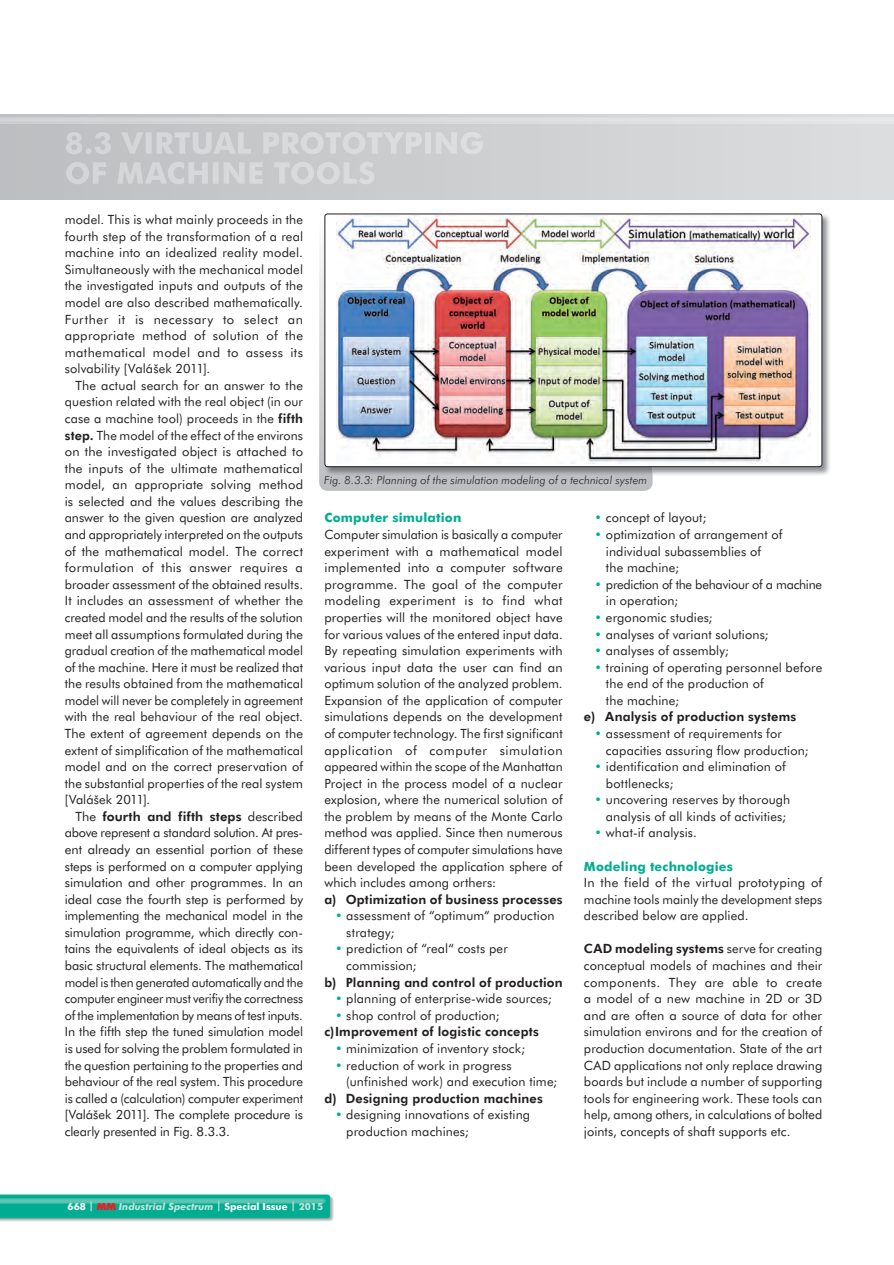
<style>
.page{position:relative;width:894px;height:1265px;background:#fff}
.page>*{position:absolute;margin:0;border:0;box-sizing:border-box;transform-origin:0 0}
.t1{font:12.75px/16.5px "Futura BTCE";letter-spacing:.01em;color:#231f20}
.t2{font:800 12.75px/16.5px "Futura BTCE";letter-spacing:.015em;color:#231f20}
.t3{font:12.75px/16.6px "Futura BTCE";letter-spacing:-.015em;color:#231f20}
.t4{font:700 12.75px "Futura BTCE";letter-spacing:.015em;color:#00ad91}
.t5{font:italic 300 11.25px "Futura BTCE";letter-spacing:.005em;color:#231f20}
.t6{font:italic 700 9.75px "Futura BTCE";color:#c4e5dd}
.s1{font-weight:800}
.s2{color:#00ad91}
.s3{font-weight:400;color:#00ad91}
.s4{font-weight:400}
.s5{font-style:normal;color:#fff}
.s6{font-weight:900;font-style:normal;color:#ee1d23}
.s7{font-style:normal}
</style>
<div class="page">
<svg style="left:0;top:114px;width:893px;height:86px;background:#cecfd1"></svg>
<img style="left:0;top:117px;width:893px;height:7px">
<div style="left:66px;top:132px;width:417px;height:22px;background:#c7c8ca"></div>
<div style="left:66px;top:162px;width:309px;height:22px;background:#c5c6c8"></div>
<img style="left:0;top:1196px;width:334px;height:26px">
<svg style="left:0;top:1194px;width:330px;height:24px;background:#08af94"></svg>
<img style="left:0;top:1197px;width:326px;height:7px">
<svg style="left:319px;top:252px;width:333px;height:239px;background:#c3c4c7"></svg>
<img style="left:326px;top:213px;width:504px;height:263px">
<img style="left:324px;top:466px;width:328px;height:10px">
<div style="left:325px;top:214px;width:496px;height:253px;background:#fff;border-radius:3px"></div>
<img style="left:336px;top:216px;width:474px;height:248px">
<div style="left:324px;top:214px;width:498px;height:253px;border:1px solid #231f20;border-radius:3px"></div>
<p class="t1" style="left:65px;top:211px;width:240px;text-align:justify">model. This is what mainly proceeds in the fourth step of the transformation of a real machine into an idealized reality model.<br>Simultaneously with the mechanical model the investigated inputs and outputs of the model are also described mathematically.<br>Further it is necessary to select an appropriate method of solution of the mathematical model and to assess its solvability [Valášek 2011].</p>
<p class="t1" style="left:65px;top:377px;width:240px;text-align:justify;text-indent:11px">The actual search for an answer to the question related with the real object (in our case a machine tool) proceeds in the <span class="s1">fifth step.</span> The model of the effect of the environs on the investigated object is attached to the inputs of the ultimate mathematical model, an appropriate solving method is selected and the values describing the answer to the given question are analyzed and appropriately interpreted on the outputs of the mathematical model. The correct formulation of this answer requires a broader assessment of the obtained results.<br>It includes an assessment of whether the created model and the results of the solution meet all assumptions formulated during the gradual creation of the mathematical model of the machine. Here it must be realized that the results obtained from the mathematical model will never be completely in agreement with the real behaviour of the real object.<br>The extent of agreement depends on the extent of simplification of the mathematical model and on the correct preservation of the substantial properties of the real system [Valášek 2011].</p>
<p class="t1" style="left:65px;top:807px;width:240px;text-align:justify;text-indent:11px">The <span class="s1">fourth and fifth steps</span> described above represent a standard solution. At pres&shy;ent already an essential portion of these steps is performed on a computer applying simulation and other programmes. In an ideal case the fourth step is performed by implementing the mechanical model in the simulation programme, which directly con&shy;tains the equivalents of ideal objects as its basic structural elements. The mathematical model is then generated automatically and the computer engineer must verifiy the correctness of the implementation by means of test inputs.<br>In the fifth step the tuned simulation model is used for solving the problem formulated in the question pertaining to the properties and behaviour of the real system. This procedure is called a (calculation) computer experiment [Valášek 2011]. The complete procedure is clearly presented in Fig. 8.3.3.</p>
<p class="t5" style="left:324px;top:473px;width:324px">Fig. 8.3.3: Planning of the simulation modeling of a technical system</p>
<p class="t4" style="left:324px;top:509px;width:138px">Computer simulation</p>
<p class="t1" style="left:324px;top:526px;width:240px;text-align:justify">Computer simulation is basically a computer experiment with a mathematical model implemented into a computer software programme. The goal of the computer modeling experiment is to find what properties will the monitored object have for various values of the entered input data.<br>By repeating simulation experiments with various input data the user can find an optimum solution of the analyzed problem.<br>Expansion of the application of computer simulations depends on the development of computer technology. The first significant application of computer simulation appeared within the scope of the Manhattan Project in the process model of a nuclear explosion, where the numerical solution of the problem by means of the Monte Carlo method was applied. Since then numerous different types of computer simulations have been developed the application sphere of which includes among orthers:</p>
<p class="t2" style="left:324px;top:890px;width:240px">a) Optimization of business processes</p>
<p class="t1" style="left:346px;top:907px;width:210px;text-indent:-11px"><span class="s2">•</span> assessment of “optimum“ production strategy;</p>
<p class="t1" style="left:346px;top:940px;width:163px;text-indent:-11px"><span class="s2">•</span> prediction of “real“ costs per commission;</p>
<p class="t2" style="left:324px;top:973px;width:240px">b) Planning and control of production</p>
<p class="t1" style="left:335px;top:990px;width:218px"><span class="s2">•</span> planning of enterprise-wide sources;</p>
<p class="t2" style="left:324px;top:1006px;width:216px;text-indent:11px"><span class="s3">•</span> <span class="s4">shop control of production;<br></span>c) Improvement of logistic concepts</p>
<p class="t1" style="left:335px;top:1040px;width:192px"><span class="s2">•</span> minimization of inventory stock;</p>
<p class="t1" style="left:346px;top:1056px;width:212px;text-indent:-11px"><span class="s2">•</span> reduction of work in progress (unfinished work) and execution time;</p>
<p class="t2" style="left:324px;top:1089px;width:220px">d) Designing production machines</p>
<p class="t1" style="left:346px;top:1106px;width:185px;text-indent:-11px"><span class="s2">•</span> designing innovations of existing production machines;</p>
<p class="t1" style="left:594px;top:509px;width:113px"><span class="s2">•</span> concept of layout;</p>
<p class="t1" style="left:605px;top:526px;width:178px;text-indent:-11px"><span class="s2">•</span> optimization of arrangement of individual subassemblies of<br>the machine;</p>
<p class="t3" style="left:605px;top:575px;width:218px;text-indent:-11px"><span class="s2">•</span> prediction of the behaviour of a machine in operation;</p>
<p class="t1" style="left:594px;top:609px;width:119px"><span class="s2">•</span> ergonomic studies;</p>
<p class="t1" style="left:594px;top:625px;width:175px"><span class="s2">•</span> analyses of variant solutions;</p>
<p class="t1" style="left:594px;top:642px;width:136px"><span class="s2">•</span> analyses of assembly;</p>
<p class="t1" style="left:605px;top:658px;width:218px;text-indent:-11px"><span class="s2">•</span> training of operating personnel before the end of the production of<br>the machine;</p>
<p class="t2" style="left:583px;top:708px;width:214px">e) Analysis of production systems</p>
<p class="t1" style="left:605px;top:725px;width:204px;text-indent:-11px"><span class="s2">•</span> assessment of requirements for capacities assuring flow production;</p>
<p class="t1" style="left:605px;top:758px;width:181px;text-indent:-11px"><span class="s2">•</span> identification and elimination of bottlenecks;</p>
<p class="t1" style="left:594px;top:791px;width:197px;text-align:center"><span class="s2">•</span> uncovering reserves by thorough analysis of all kinds of activities;</p>
<p class="t1" style="left:594px;top:824px;width:104px"><span class="s2">•</span> what-if analysis.</p>
<p class="t4" style="left:583px;top:857px;width:150px">Modeling technologies</p>
<p class="t1" style="left:583px;top:874px;width:240px;text-align:justify">In the field of the virtual prototyping of machine tools mainly the development steps described below are applied.</p>
<p class="t1" style="left:583px;top:940px;width:240px;text-align:justify"><span class="s1">CAD modeling systems</span> serve for creating conceptual models of machines and their components. They are able to create a model of a new machine in 2D or 3D and are often a source of data for other simulation environs and for the creation of production documentation. State of the art CAD applications not only replace drawing boards but include a number of supporting tools for engineering work. These tools can help, among others, in calculations of bolted joints, concepts of shaft supports etc.</p>
<p class="t6" style="left:68px;top:1200px;width:257px"><span class="s5">668</span> <sup>|</sup> <span class="s6">MM</span> Industrial Spectrum <sup>|</sup> <span class="s5">Special Issue</span> <sup>|</sup> <span class="s7">2015</span></p>
</div>
